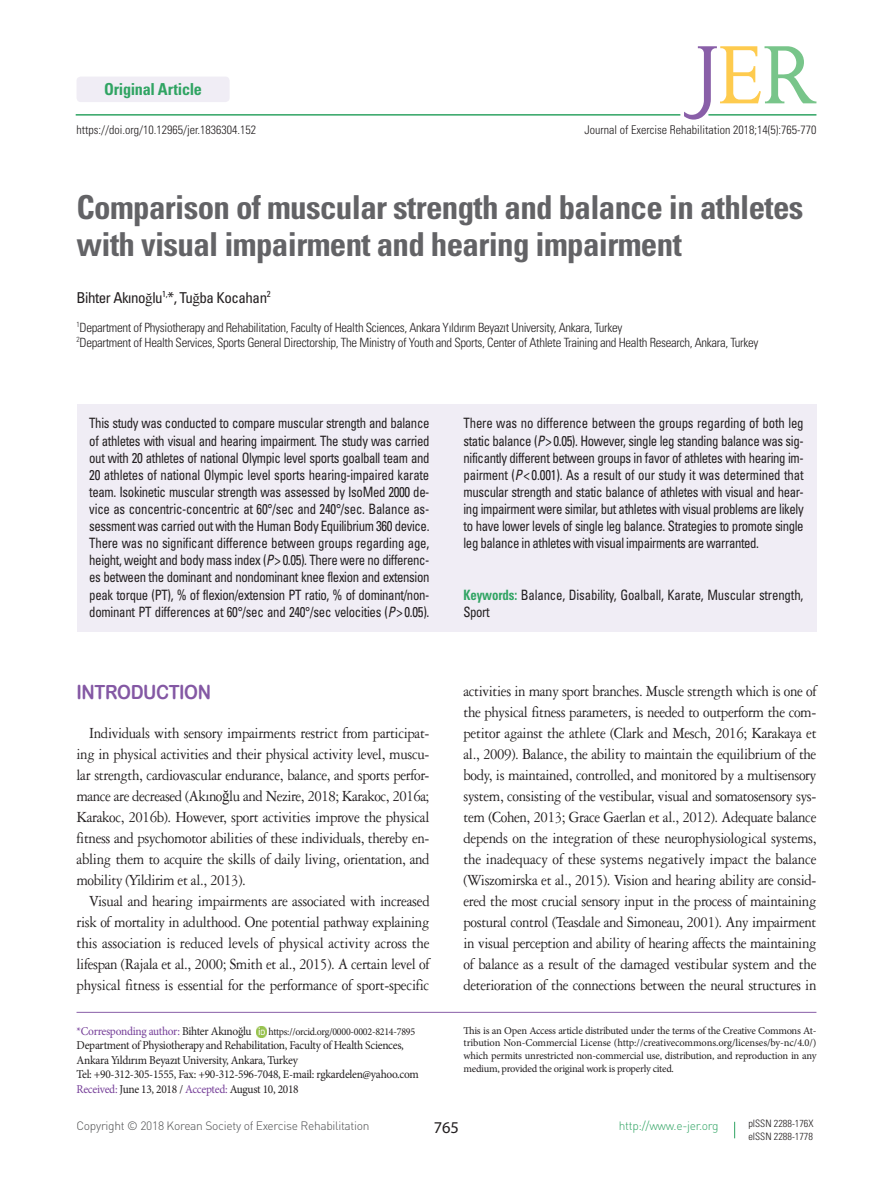
<style>
.page{position:relative;width:893px;height:1191px;background:#fff}
.page>*{position:absolute;margin:0;border:0;box-sizing:border-box;transform-origin:0 0}
.제목{font:700 condensed 33px/36.8px "Univers LT Std";letter-spacing:-.02em;color:#636366}
.본문_대제목{font:19.5px "Arial Rounded MT Bold";letter-spacing:-.025em;color:#8458a4;scale:.9 1}
.본문_영문{font:16.5px/21px "Garamond 3 LT Std";letter-spacing:-.025em;color:#231f20;text-align:justify;scale:.9 1}
.t1{font:700 condensed 16.5px "Univers LT Std";letter-spacing:-.02em;color:#30a463}
.t2{font:16.5px "Myriad Pro";color:#231f20}
.저자{font:condensed 15px "Univers LT Std";letter-spacing:-.03em;color:#231f20}
.t3{font:condensed 14.25px/17.1px "Univers LT Std";letter-spacing:-.02em;color:#231f20;text-align:justify;scale:.9 1}
.저자소속{font:300 condensed 12.75px "Univers LT Std";letter-spacing:-.025em;color:#231f20}
.교신저자{font:12px/14.4px "Minion Pro";letter-spacing:-.025em;color:#231f20;scale:.95 1}
.doi_단락{font:300 condensed 12px "Univers LT Std";color:#231f20}
.t4{font:300 12px "DIN Pro";letter-spacing:-.025em;color:#4b4c4d}
.교신저자-2{font:12px "Minion Pro";letter-spacing:-.03em;color:#753e98;scale:.95 1}
.t5{font:300 12px "DIN Pro";letter-spacing:-.025em;color:#30a463}
.교신저자-3{font:10.5px/12.6px "Minion Pro";letter-spacing:-.025em;color:#231f20;text-align:justify}
.교신저자-4{font:10.5px "Minion Pro";letter-spacing:-.025em;color:#231f20;scale:.95 1}
.t6{font:300 condensed 10.2px "Univers LT Std";color:#231f20}
.s1{font-family:"Times New Roman";font-stretch:normal}
.s2{font-style:italic}
.s3{font-weight:700;color:#30a463}
.s4{font-family:"Times New Roman"}
.s5{color:#231f20}
.s6{color:#753e98}
</style>
<div class="page">
<hr style="left:77px;top:1012px;width:739px;height:1px;background:#895fa8">
<svg style="left:734px;top:1121px;width:1px;height:17px"></svg>
<svg style="left:256px;top:1026px;width:11px;height:11px"></svg>
<div style="left:77px;top:404px;width:739px;height:228px;background:#f0edf5"></div>
<div style="left:77px;top:77px;width:153px;height:25px;background:#f0edf5;border-radius:4px"></div>
<hr style="left:76px;top:114px;width:604px;height:2px;background:#30a463">
<svg style="left:684px;top:46px;width:132px;height:74px"></svg>
<p class="t1" style="left:104px;top:79px;width:99px">Original Article</p>
<p class="doi_단락" style="left:77px;top:123px;width:181px">https://doi.org/10.12965/jer.1836304.152</p>
<p class="doi_단락" style="left:585px;top:123px;width:233px">Journal of Exercise Rehabilitation 2018;14(5):765-770</p>
<p class="제목" style="left:77px;top:188px;width:728px">Comparison of muscular strength and balance in athletes with visual impairment and hearing impairment</p>
<p class="저자" style="left:77px;top:288px;width:196px">Bihter Akıno<span class="s1">ğ</span>lu<sup>1,</sup>*, Tu<span class="s1">ğ</span>ba Kocahan<sup>2</sup></p>
<p class="저자소속" style="left:77px;top:320px;width:547px"><sup>1</sup>Department of Physiotherapy and Rehabilitation, Faculty of Health Sciences, Ankara Yıldırım Beyazıt University, Ankara, Turkey</p>
<p class="저자소속" style="left:77px;top:335px;width:683px"><sup>2</sup>Department of Health Services, Sports General Directorship, The Ministry of Youth and Sports, Center of Athlete Training and Health Research, Ankara, Turkey</p>
<p class="t3" style="left:89px;top:414px;width:380px">This study was conducted to compare muscular strength and balance of athletes with visual and hearing impairment. The study was carried out with 20 athletes of national Olympic level sports goalball team and 20 athletes of national Olympic level sports hearing-impaired karate team. Isokinetic muscular strength was assessed by IsoMed 2000 de&shy;vice as concentric-concentric at 60°/sec and 240°/sec. Balance as&shy;sessment was carried out with the Human Body Equilibrium 360 device.<br>There was no significant difference between groups regarding age, height, weight and body mass index (<span class="s2">P</span>&gt; 0.05). There were no differenc&shy;es between the dominant and nondominant knee flexion and extension peak torque (PT), % of flexion/extension PT ratio, % of dominant/non&shy;dominant PT differences at 60°/sec and 240°/sec velocities (<span class="s2">P</span>&gt; 0.05).</p>
<p class="t3" style="left:463px;top:414px;width:379px">There was no difference between the groups regarding of both leg static balance (<span class="s2">P</span>&gt; 0.05). However, single leg standing balance was sig&shy;nificantly different between groups in favor of athletes with hearing im&shy;pairment (<span class="s2">P</span>&lt; 0.001). As a result of our study it was determined that muscular strength and static balance of athletes with visual and hear&shy;ing impairment were similar, but athletes with visual problems are likely to have lower levels of single leg balance. Strategies to promote single leg balance in athletes with visual impairments are warranted.</p>
<p class="t3" style="left:463px;top:585px;width:379px"><span class="s3">Keywords:</span> Balance, Disability, Goalball, Karate, Muscular strength,<br>Sport</p>
<p class="본문_대제목" style="left:77px;top:680px;width:151px">INTRODUCTION</p>
<p class="본문_영문" style="left:77px;top:722px;width:394px;text-indent:13px">Individuals with sensory impairments restrict from participat&shy;ing in physical activities and their physical activity level, muscu&shy;lar strength, cardiovascular endurance, balance, and sports perfor&shy;mance are decreased (Akıno<span class="s4">ğ</span>lu and Nezire, 2018; Karakoc, 2016a; Karakoc, 2016b). However, sport activities improve the physical fitness and psychomotor abilities of these individuals, thereby en&shy;abling them to acquire the skills of daily living, orientation, and mobility (Yildirim et al., 2013).</p>
<p class="본문_영문" style="left:77px;top:890px;width:394px;text-indent:13px">Visual and hearing impairments are associated with increased risk of mortality in adulthood. One potential pathway explaining this association is reduced levels of physical activity across the lifespan (Rajala et al., 2000; Smith et al., 2015). A certain level of physical fitness is essential for the performance of sport-specific</p>
<p class="교신저자-2" style="left:77px;top:1023px;width:186px">*Corresponding author: <span class="s5">Bihter Akınoğlu</span></p>
<p class="교신저자-4" style="left:269px;top:1024px;width:156px">https://orcid.org/0000-0002-8214-7895</p>
<p class="교신저자" style="left:77px;top:1038px;width:346px">Department of Physiotherapy and Rehabilitation, Faculty of Health Sciences,<br>Ankara Yıldırım Beyazıt University, Ankara, Turkey</p>
<p class="교신저자" style="left:77px;top:1067px;width:362px">Tel: +90-312-305-1555, Fax: +90-312-596-7048, E-mail: rgkardelen@yahoo.com</p>
<p class="교신저자" style="left:77px;top:1081px;width:235px"><span class="s6">Received:</span> June 13, 2018 / <span class="s6">Accepted:</span> August 10, 2018</p>
<p class="본문_영문" style="left:463px;top:680px;width:394px">activities in many sport branches. Muscle strength which is one of the physical fitness parameters, is needed to outperform the com&shy;petitor against the athlete (Clark and Mesch, 2016; Karakaya et al., 2009). Balance, the ability to maintain the equilibrium of the body, is maintained, controlled, and monitored by a multisensory system, consisting of the vestibular, visual and somatosensory sys&shy;tem (Cohen, 2013; Grace Gaerlan et al., 2012). Adequate balance depends on the integration of these neurophysiological systems, the inadequacy of these systems negatively impact the balance (Wiszomirska et al., 2015). Vision and hearing ability are consid&shy;ered the most crucial sensory input in the process of maintaining postural control (Teasdale and Simoneau, 2001). Any impairment in visual perception and ability of hearing affects the maintaining of balance as a result of the damaged vestibular system and the deterioration of the connections between the neural structures in</p>
<p class="교신저자-3" style="left:463px;top:1024px;width:355px">This is an Open Access article distributed under the terms of the Creative Commons At&shy;tribution Non-Commercial License (http://creativecommons.org/licenses/by-nc/4.0/) which permits unrestricted non-commercial use, distribution, and reproduction in any medium, provided the original work is properly cited.</p>
<p class="t4" style="left:77px;top:1118px;width:295px">Copyright © 2018 Korean Society of Exercise Rehabilitation</p>
<p class="t5" style="left:619px;top:1118px;width:101px">http://www.e-jer.org</p>
<p class="t6" style="left:748px;top:1117px;width:67px">pISSN 2288-176X</p>
<p class="t6" style="left:748px;top:1129px;width:66px">eISSN 2288-1778</p>
<p class="t2" style="left:434px;top:1116px;width:27px">765</p>
</div>
